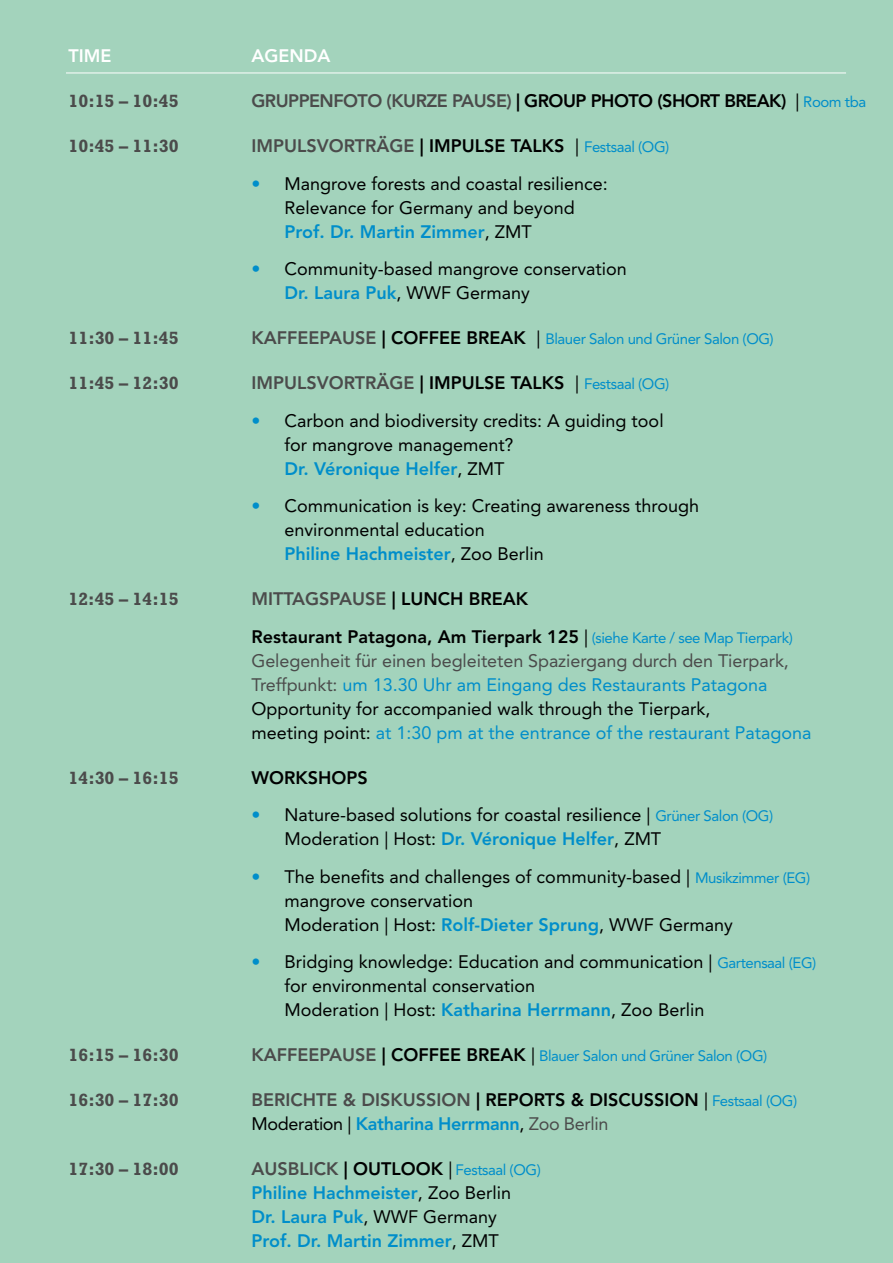
<style>
.page{position:relative;width:893px;height:1263px;background:#a3d3bc}
.page>*{position:absolute;margin:0;border:0;box-sizing:border-box;transform-origin:0 0}
.t1{font:18px/24px "Avenir LT Pro";color:#000}
.t2{font:18px/24px "Avenir LT Pro";color:#008eca}
.t3{font:800 18px/24px "Avenir LT Pro";color:#4b4b4b}
.t4{font:700 18px "Rockwell Std";color:#4b4b4b}
.t5{font:800 18px/37.5px "Avenir LT Pro";color:#000}
.t6{font:800 18px/24px "Avenir LT Pro";color:#008eca}
.t7{font:800 18px "Avenir LT Pro";letter-spacing:-.03em;color:#4b4b4b}
.t8{font:800 18px "Avenir LT Pro";color:#fff}
.t9{font:15px "Avenir LT Pro";letter-spacing:-.03em;color:#008eca}
.s1{color:#000}
.s2{font-weight:400;color:#000}
.s3{font-weight:400;font-size:15px;color:#008eca}
.s4{color:#008eca}
.s5{font-weight:800;color:#008eca}
.s6{font-weight:800;font-size:18px;color:#4b4b4b}
.s7{font-weight:800;font-size:18px;color:#000}
.s8{font-size:18px;color:#000}
.s9{color:#4b4b4b}
.s10{font-weight:400}
.s11{font-size:15px;color:#008eca}
</style>
<div class="page">
<hr style="left:66px;top:73px;width:780px;height:1px;background:#fff">
<p class="t8" style="left:68px;top:45px;width:45px">TIME</p>
<p class="t8" style="left:251px;top:45px;width:80px">AGENDA</p>
<p class="t4" style="left:68px;top:91px;width:112px">10:15 – 10:45</p>
<p class="t7" style="left:251px;top:90px;width:616px">GRUPPENFOTO (KURZE PAUSE) <span class="s1">| GROUP PHOTO (SHORT BREAK)</span> <span class="s2">|</span> <span class="s3">Room tba</span></p>
<p class="t4" style="left:68px;top:136px;width:112px">10:45 – 11:30</p>
<p class="t3" style="left:251px;top:134px;width:419px">IMPULSVORTRÄGE <span class="s1">| IMPULSE TALKS</span> <span class="s2">|</span> <span class="s3">Festsaal (OG)</span></p>
<p class="t1" style="left:284px;top:171px;width:325px;text-indent:-33px"><span class="s4">•</span> Mangrove forests and coastal resilience:<br>Relevance for Germany and beyond<br><span class="s5">Prof. Dr. Martin Zimmer</span>, ZMT</p>
<p class="t1" style="left:284px;top:257px;width:344px;text-indent:-33px"><span class="s4">•</span> Community-based mangrove conservation<br><span class="s5">Dr. Laura Puk</span>, WWF Germany</p>
<p class="t4" style="left:68px;top:328px;width:112px">11:30 – 11:45</p>
<p class="t9" style="left:251px;top:330px;width:524px"><span class="s6">KAFFEEPAUSE</span> <span class="s7">| COFFEE BREAK</span> <span class="s8">|</span> Blauer Salon und Grüner Salon (OG)</p>
<p class="t4" style="left:68px;top:373px;width:112px">11:45 – 12:30</p>
<p class="t3" style="left:251px;top:371px;width:419px">IMPULSVORTRÄGE <span class="s1">| IMPULSE TALKS</span> <span class="s2">|</span> <span class="s3">Festsaal (OG)</span></p>
<p class="t1" style="left:284px;top:408px;width:381px;text-indent:-33px"><span class="s4">•</span> Carbon and biodiversity credits: A guiding tool for mangrove management?<br><span class="s5">Dr. Véronique Helfer</span>, ZMT</p>
<p class="t1" style="left:284px;top:494px;width:416px;text-indent:-33px"><span class="s4">•</span> Communication is key: Creating awareness through environmental education<br><span class="s5">Philine Hachmeister</span>, Zoo Berlin</p>
<p class="t4" style="left:68px;top:589px;width:112px">12:45 – 14:15</p>
<p class="t5" style="left:251px;top:580px;width:543px"><span class="s9">MITTAGSPAUSE</span> | LUNCH BREAK<br>Restaurant Patagona, Am Tierpark 125 <span class="s10">|</span> <span class="s3">(siehe Karte / see Map Tierpark)</span></p>
<p class="t2" style="left:251px;top:648px;width:562px"><span class="s9">Gelegenheit für einen begleiteten Spaziergang durch den Tierpark, Treffpunkt:</span> um 13.30 Uhr am Eingang des Restaurants Patagona <span class="s1">Opportunity for accompanied walk through the Tierpark,<br>meeting point:</span> at 1:30 pm at the entrance of the restaurant Patagona</p>
<p class="t4" style="left:68px;top:767px;width:112px">14:30 – 16:15</p>
<p class="t5" style="left:251px;top:759px;width:118px">WORKSHOPS</p>
<p class="t1" style="left:284px;top:803px;width:490px;text-indent:-33px"><span class="s4">•</span> Nature-based solutions for coastal resilience | <span class="s11">Grüner Salon (OG)<br></span>Moderation | Host: <span class="s5">Dr. Véronique Helfer</span>, ZMT</p>
<p class="t1" style="left:284px;top:864px;width:527px;text-indent:-33px"><span class="s4">•</span> The benefits and challenges of community-based | <span class="s11">Musikzimmer (EG) </span>mangrove conservation<br>Moderation | Host: <span class="s5">Rolf-Dieter Sprung</span>, WWF Germany</p>
<p class="t1" style="left:284px;top:950px;width:533px;text-indent:-33px"><span class="s4">•</span> Bridging knowledge: Education and communication | <span class="s11">Gartensaal (EG) </span>for environmental conservation<br>Moderation | Host: <span class="s5">Katharina Herrmann</span>, Zoo Berlin</p>
<p class="t4" style="left:68px;top:1045px;width:112px">16:15 – 16:30</p>
<p class="t9" style="left:251px;top:1047px;width:517px"><span class="s6">KAFFEEPAUSE</span> <span class="s7">| COFFEE BREAK</span> <span class="s8">|</span> Blauer Salon und Grüner Salon (OG)</p>
<p class="t4" style="left:68px;top:1090px;width:112px">16:30 – 17:30</p>
<p class="t3" style="left:251px;top:1088px;width:547px">BERICHTE &amp; DISKUSSION <span class="s1">| REPORTS &amp; DISCUSSION</span> <span class="s2">|</span> <span class="s3">Festsaal (OG)<br></span><span class="s2">Moderation |</span> <span class="s4">Katharina Herrmann</span><span class="s2">,</span> <span class="s10">Zoo Berlin</span></p>
<p class="t4" style="left:68px;top:1159px;width:112px">17:30 – 18:00</p>
<p class="t9" style="left:251px;top:1161px;width:291px"><span class="s6">AUSBLICK</span> <span class="s7">| OUTLOOK</span> <span class="s8">|</span> Festsaal (OG)</p>
<p class="t6" style="left:251px;top:1181px;width:261px">Philine Hachmeister<span class="s2">, Zoo Berlin<br></span>Dr. Laura Puk<span class="s2">, WWF Germany<br></span>Prof. Dr. Martin Zimmer<span class="s2">, ZMT</span></p>
</div>
